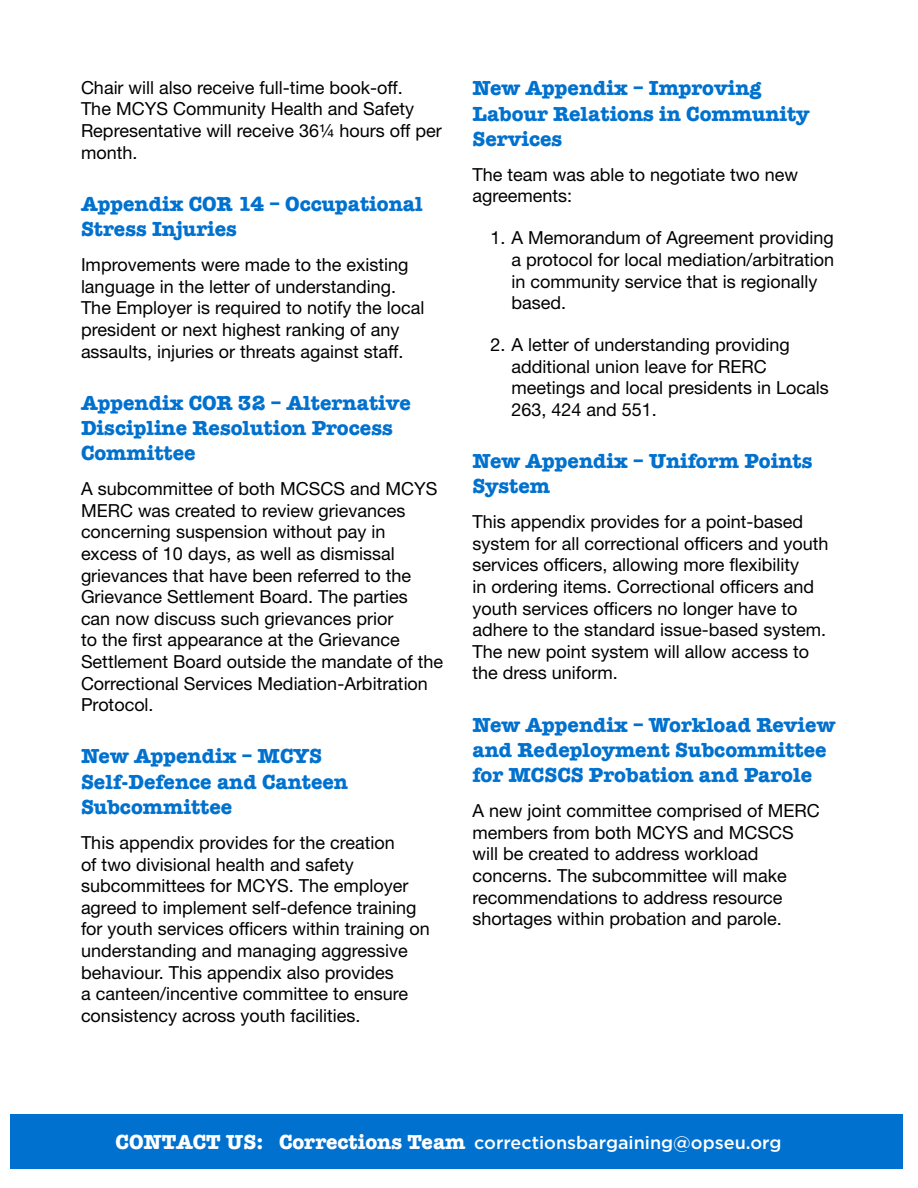
<style>
.page{position:relative;width:918px;height:1188px;background:#fff}
.page>*{position:absolute;margin:0;border:0;box-sizing:border-box;transform-origin:0 0}
.t1{font:700 21px/25.2px "American Typewriter";color:#0071ce}
.t2{font:18px/21.6px "Helvetica Neue LT Std";color:#000}
.t3{font:500 18px "Gotham HTF";color:#fff}
.s1{font-family:"American Typewriter";font-weight:700;font-size:21px}
</style>
<div class="page">
<div style="left:10px;top:1115px;width:892px;height:54px;background:#0071ce"></div>
<p class="t2" style="left:81px;top:76px;width:362px">Chair will also receive full-time book-off.<br>The MCYS Community Health and Safety Representative will receive 36¼ hours off per month.</p>
<p class="t1" style="left:81px;top:190px;width:343px">Appendix COR 14 – Occupational<br>Stress Injuries</p>
<p class="t2" style="left:81px;top:254px;width:345px">Improvements were made to the existing language in the letter of understanding.<br>The Employer is required to notify the local president or next highest ranking of any assaults, injuries or threats against staff.</p>
<p class="t1" style="left:81px;top:389px;width:332px">Appendix COR 32 – Alternative<br>Discipline Resolution Process<br>Committee</p>
<p class="t2" style="left:81px;top:478px;width:364px">A subcommittee of both MCSCS and MCYS MERC was created to review grievances concerning suspension without pay in excess of 10 days, as well as dismissal grievances that have been referred to the Grievance Settlement Board. The parties<br>can now discuss such grievances prior<br>to the first appearance at the Grievance Settlement Board outside the mandate of the Correctional Services Mediation-Arbitration Protocol.</p>
<p class="t1" style="left:81px;top:743px;width:269px">New Appendix – MCYS<br>Self-Defence and Canteen<br>Subcommittee</p>
<p class="t2" style="left:81px;top:832px;width:351px">This appendix provides for the creation<br>of two divisional health and safety subcommittees for MCYS. The employer agreed to implement self-defence training for youth services officers within training on understanding and managing aggressive behaviour. This appendix also provides<br>a canteen/incentive committee to ensure consistency across youth facilities.</p>
<p class="t1" style="left:472px;top:75px;width:338px">New Appendix – Improving<br>Labour Relations in Community<br>Services</p>
<p class="t2" style="left:472px;top:163px;width:327px">The team was able to negotiate two new agreements:</p>
<p class="t2" style="left:512px;top:227px;width:324px;text-indent:-21px">1. A Memorandum of Agreement providing a protocol for local mediation/arbitration in community service that is regionally based.</p>
<p class="t2" style="left:512px;top:334px;width:319px;text-indent:-21px">2. A letter of understanding providing additional union leave for RERC meetings and local presidents in Locals<br>263, 424 and 551.</p>
<p class="t1" style="left:472px;top:447px;width:341px">New Appendix – Uniform Points<br>System</p>
<p class="t2" style="left:472px;top:511px;width:358px">This appendix provides for a point-based system for all correctional officers and youth services officers, allowing more flexibility<br>in ordering items. Correctional officers and youth services officers no longer have to adhere to the standard issue-based system.<br>The new point system will allow access to the dress uniform.</p>
<p class="t1" style="left:472px;top:711px;width:365px">New Appendix – Workload Review and Redeployment Subcommittee for MCSCS Probation and Parole</p>
<p class="t2" style="left:472px;top:800px;width:349px">A new joint committee comprised of MERC members from both MCYS and MCSCS will be created to address workload concerns. The subcommittee will make recommendations to address resource shortages within probation and parole.</p>
<p class="t3" style="left:116px;top:1132px;width:667px"><span class="s1">CONTACT US: Corrections Team</span> correctionsbargaining@opseu.org</p>
</div>
